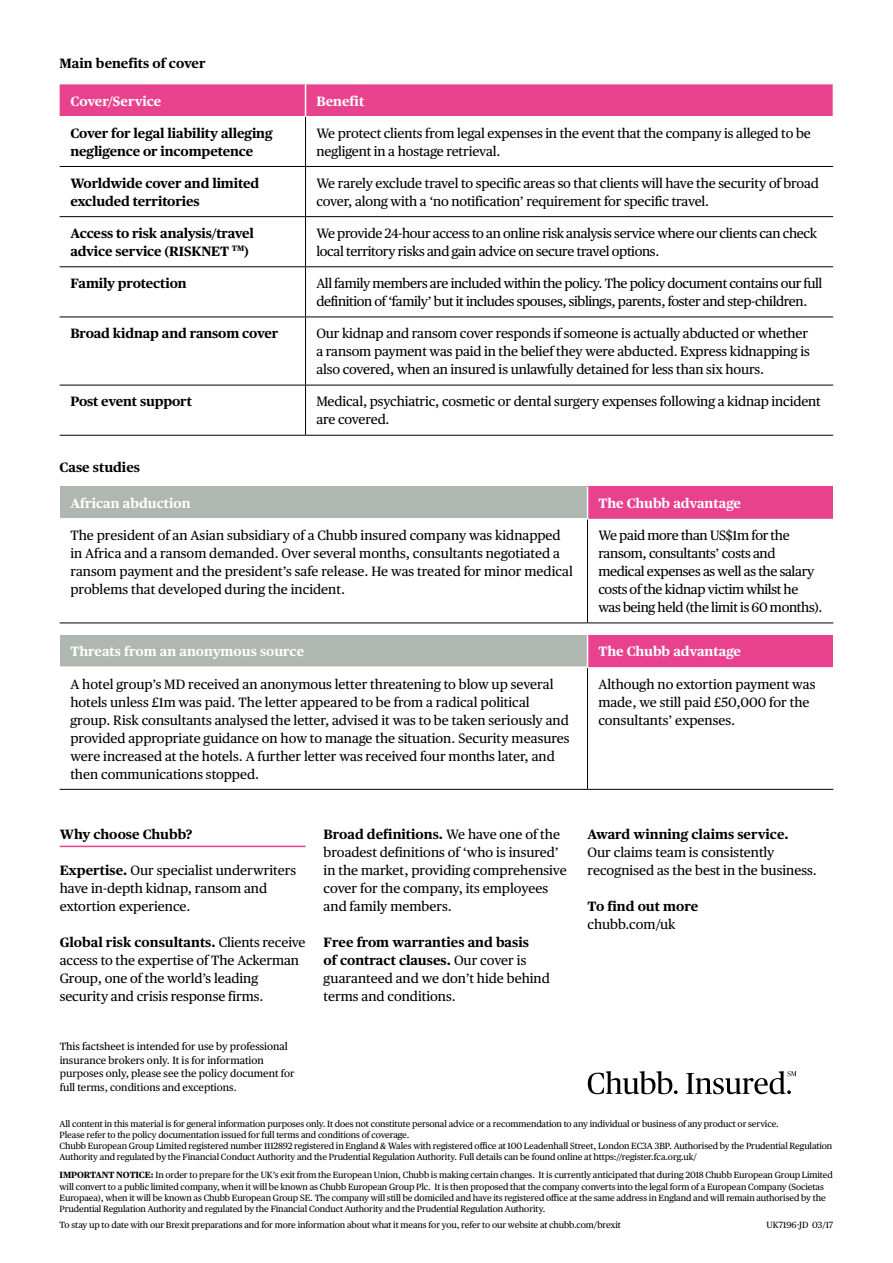
<style>
.page{position:relative;width:893px;height:1263px;background:#fff}
.page>*{position:absolute;margin:0;border:0;box-sizing:border-box;transform-origin:0 0}
.t1{font:13.5px/18px "Chubb Publico Text";letter-spacing:-.01em;color:#000}
.t2{font:700 13.5px/18px "Chubb Publico Text";letter-spacing:-.01em;color:#000}
.t3{font:700 13.5px "Chubb Publico Text";color:#fff}
.t4{font:10.5px/13.5px "Chubb Publico Text";color:#000}
.t5{font:9px/11.2px "Chubb Publico Text";letter-spacing:-.01em;color:#000}
.s1{font-weight:700}
</style>
<div class="page">
<div style="left:60px;top:84px;width:773px;height:32px;background:#e8428e"></div>
<svg style="left:60px;top:165px;width:773px;height:270px"></svg>
<hr style="left:305px;top:117px;width:1px;height:49px;background:#000">
<hr style="left:60px;top:166px;width:246px;height:1px;background:#000">
<hr style="left:306px;top:166px;width:527px;height:1px;background:#000">
<hr style="left:305px;top:167px;width:1px;height:49px;background:#000">
<hr style="left:60px;top:216px;width:246px;height:1px;background:#000">
<hr style="left:306px;top:216px;width:527px;height:1px;background:#000">
<hr style="left:305px;top:217px;width:1px;height:49px;background:#000">
<hr style="left:60px;top:266px;width:246px;height:1px;background:#000">
<hr style="left:306px;top:266px;width:527px;height:1px;background:#000">
<hr style="left:305px;top:267px;width:1px;height:50px;background:#000">
<hr style="left:306px;top:317px;width:527px;height:1px;background:#000">
<hr style="left:306px;top:385px;width:527px;height:1px;background:#000">
<hr style="left:305px;top:385px;width:1px;height:50px;background:#000">
<hr style="left:60px;top:435px;width:246px;height:1px;background:#000">
<hr style="left:306px;top:435px;width:527px;height:1px;background:#000">
<hr style="left:60px;top:317px;width:246px;height:1px;background:#000">
<hr style="left:305px;top:317px;width:1px;height:68px;background:#000">
<hr style="left:60px;top:385px;width:246px;height:1px;background:#000">
<hr style="left:305px;top:84px;width:1px;height:32px;background:#fff">
<div style="left:60px;top:635px;width:527px;height:32px;background:#afb7b0"></div>
<div style="left:587px;top:635px;width:246px;height:32px;background:#e8428e"></div>
<svg style="left:60px;top:667px;width:773px;height:122px"></svg>
<hr style="left:60px;top:666px;width:528px;height:2px;background:#fff">
<hr style="left:587px;top:635px;width:1px;height:31px;background:#fff">
<hr style="left:587px;top:668px;width:1px;height:121px;background:#000">
<hr style="left:60px;top:789px;width:527px;height:1px;background:#000">
<hr style="left:587px;top:789px;width:246px;height:1px;background:#000">
<div style="left:60px;top:487px;width:527px;height:32px;background:#afb7b0"></div>
<div style="left:587px;top:487px;width:246px;height:32px;background:#e8428e"></div>
<hr style="left:60px;top:518px;width:528px;height:1px;background:#fff">
<hr style="left:587px;top:487px;width:1px;height:31px;background:#fff">
<hr style="left:587px;top:519px;width:1px;height:103px;background:#000">
<hr style="left:60px;top:622px;width:527px;height:1px;background:#000">
<hr style="left:587px;top:622px;width:246px;height:1px;background:#000">
<svg style="left:588px;top:1071px;width:90px;height:23px"></svg>
<svg style="left:686px;top:1071px;width:110px;height:23px"></svg>
<hr style="left:60px;top:846px;width:246px;height:1px;background:#e8428e">
<p class="t2" style="left:60px;top:53px;width:148px">Main benefits of cover</p>
<p class="t3" style="left:70px;top:90px;width:93px">Cover/Service</p>
<p class="t3" style="left:316px;top:90px;width:49px">Benefit</p>
<p class="t2" style="left:70px;top:123px;width:204px">Cover for legal liability alleging negligence or incompetence</p>
<p class="t1" style="left:316px;top:123px;width:496px">We protect clients from legal expenses in the event that the company is alleged to be negligent in a hostage retrieval.</p>
<p class="t2" style="left:70px;top:173px;width:190px">Worldwide cover and limited excluded territories</p>
<p class="t1" style="left:316px;top:173px;width:504px">We rarely exclude travel to specific areas so that clients will have the security of broad cover, along with a ‘no notification’ requirement for specific travel.</p>
<p class="t2" style="left:70px;top:223px;width:185px">Access to risk analysis/travel advice service (RISKNET <sup>TM</sup>)</p>
<p class="t1" style="left:316px;top:223px;width:502px">We provide 24-hour access to an online risk analysis service where our clients can check local territory risks and gain advice on secure travel options.</p>
<p class="t2" style="left:70px;top:273px;width:118px">Family protection</p>
<p class="t1" style="left:316px;top:274px;width:508px">All family members are included within the policy. The policy document contains our full definition of ‘family’ but it includes spouses, siblings, parents, foster and step-children.</p>
<p class="t2" style="left:70px;top:324px;width:210px">Broad kidnap and ransom cover</p>
<p class="t1" style="left:316px;top:324px;width:495px">Our kidnap and ransom cover responds if someone is actually abducted or whether a ransom payment was paid in the belief they were abducted. Express kidnapping is also covered, when an insured is unlawfully detained for less than six hours.</p>
<p class="t2" style="left:70px;top:392px;width:123px">Post event support</p>
<p class="t1" style="left:316px;top:392px;width:506px">Medical, psychiatric, cosmetic or dental surgery expenses following a kidnap incident are covered.</p>
<p class="t2" style="left:60px;top:457px;width:82px">Case studies</p>
<p class="t3" style="left:70px;top:493px;width:122px">African abduction</p>
<p class="t3" style="left:598px;top:493px;width:144px">The Chubb advantage</p>
<p class="t1" style="left:70px;top:526px;width:504px">The president of an Asian subsidiary of a Chubb insured company was kidnapped in Africa and a ransom demanded. Over several months, consultants negotiated a ransom payment and the president’s safe release. He was treated for minor medical problems that developed during the incident.</p>
<p class="t1" style="left:598px;top:526px;width:226px">We paid more than US$1m for the ransom, consultants’ costs and medical expenses as well as the salary costs of the kidnap victim whilst he was being held (the limit is 60 months).</p>
<p class="t3" style="left:70px;top:641px;width:235px">Threats from an anonymous source</p>
<p class="t3" style="left:598px;top:641px;width:144px">The Chubb advantage</p>
<p class="t1" style="left:70px;top:674px;width:501px">A hotel group’s MD received an anonymous letter threatening to blow up several hotels unless £1m was paid. The letter appeared to be from a radical political group. Risk consultants analysed the letter, advised it was to be taken seriously and provided appropriate guidance on how to manage the situation. Security measures were increased at the hotels. A further letter was received four months later, and then communications stopped.</p>
<p class="t1" style="left:598px;top:674px;width:219px">Although no extortion payment was made, we still paid £50,000 for the consultants’ expenses.</p>
<p class="t2" style="left:60px;top:824px;width:134px">Why choose Chubb?</p>
<p class="t1" style="left:60px;top:860px;width:238px"><span class="s1">Expertise.</span> Our specialist underwriters have in-depth kidnap, ransom and extortion experience.</p>
<p class="t1" style="left:60px;top:932px;width:247px"><span class="s1">Global risk consultants.</span> Clients receive access to the expertise of The Ackerman Group, one of the world’s leading security and crisis response firms.</p>
<p class="t1" style="left:324px;top:824px;width:245px"><span class="s1">Broad definitions.</span> We have one of the broadest definitions of ‘who is insured’ in the market, providing comprehensive cover for the company, its employees and family members.</p>
<p class="t1" style="left:324px;top:932px;width:228px"><span class="s1">Free from warranties and basis<br>of contract clauses.</span> Our cover is guaranteed and we don’t hide behind terms and conditions.</p>
<p class="t2" style="left:587px;top:824px;width:203px">Award winning claims service.</p>
<p class="t1" style="left:587px;top:842px;width:231px">Our claims team is consistently recognised as the best in the business.</p>
<p class="t2" style="left:587px;top:896px;width:112px">To find out more</p>
<p class="t1" style="left:587px;top:914px;width:90px">chubb.com/uk</p>
<p class="t4" style="left:60px;top:1039px;width:236px">This factsheet is intended for use by professional insurance brokers only. It is for information purposes only, please see the policy document for full terms, conditions and exceptions.</p>
<p class="t5" style="left:60px;top:1117px;width:774px">All content in this material is for general information purposes only. It does not constitute personal advice or a recommendation to any individual or business of any product or service.<br>Please refer to the policy documentation issued for full terms and conditions of coverage.<br>Chubb European Group Limited registered number 1112892 registered in England &amp; Wales with registered office at 100 Leadenhall Street, London EC3A 3BP. Authorised by the Prudential Regulation Authority and regulated by the Financial Conduct Authority and the Prudential Regulation Authority. Full details can be found online at https://register.fca.org.uk/</p>
<p class="t5" style="left:60px;top:1169px;width:775px"><span class="s1">IMPORTANT NOTICE:</span> In order to prepare for the UK’s exit from the European Union, Chubb is making certain changes. It is currently anticipated that during 2018 Chubb European Group Limited will convert to a public limited company, when it will be known as Chubb European Group Plc. It is then proposed that the company converts into the legal form of a European Company (Societas Europaea), when it will be known as Chubb European Group SE. The company will still be domiciled and have its registered office at the same address in England and will remain authorised by the Prudential Regulation Authority and regulated by the Financial Conduct Authority and the Prudential Regulation Authority.</p>
<p class="t5" style="left:60px;top:1218px;width:563px">To stay up to date with our Brexit preparations and for more information about what it means for you, refer to our website at chubb.com/brexit</p>
<p class="t5" style="left:766px;top:1219px;width:68px">UK7196-JD 03/17</p>
</div>
